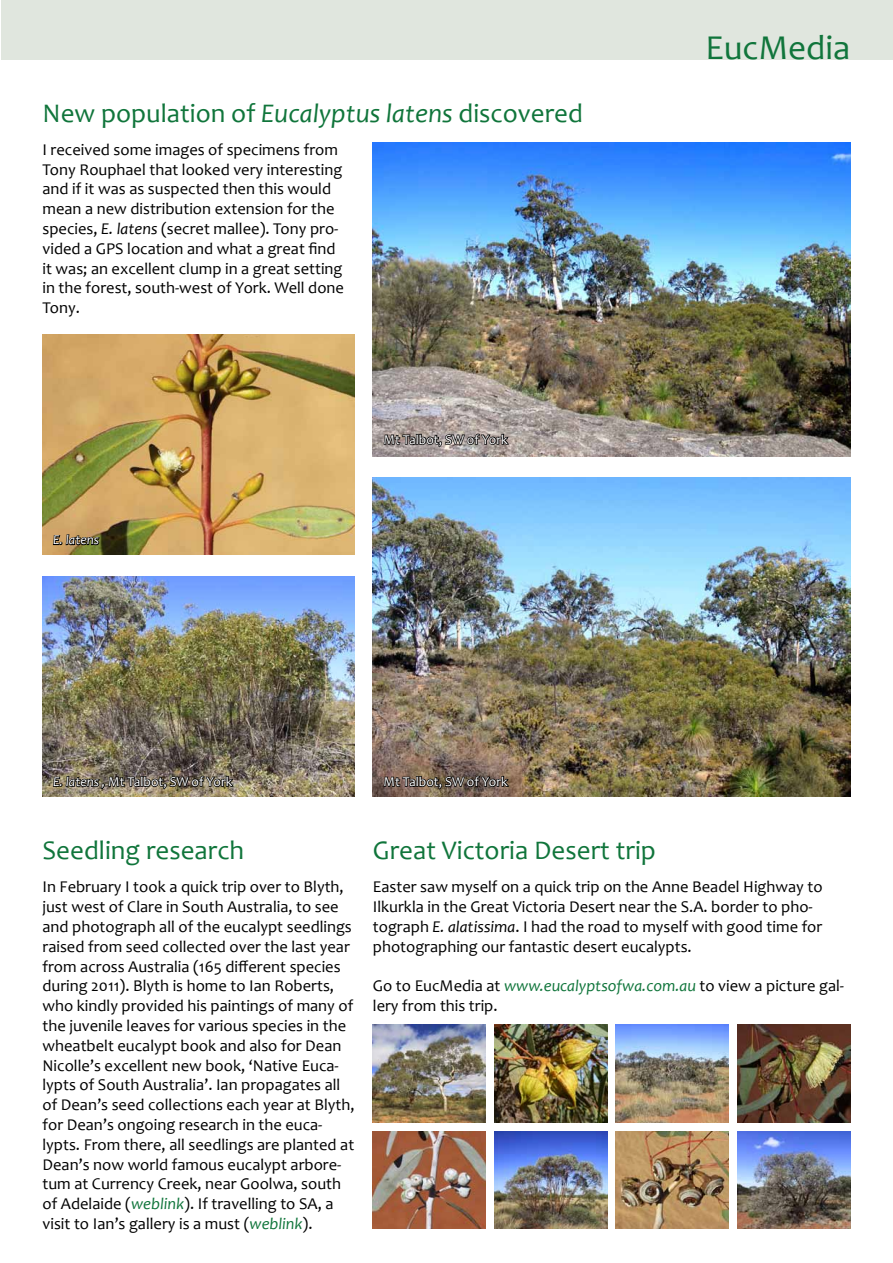
<style>
.page{position:relative;width:893px;height:1263px;background:#fff}
.page>*{position:absolute;margin:0;border:0;box-sizing:border-box;transform-origin:0 0}
.t1{font:35.1px "Candara";color:#10753b}
.t2{font:27px "Candara";color:#10753b}
.t3{font:16.5px/19.8px "Candara";color:#000}
.t4{font:13.5px "Candara";color:#fff}
.t5{font:italic 13.5px "Candara";color:#fff}
.s1{font-style:italic}
.s2{font-style:italic;color:#10753b}
</style>
<div class="page">
<img style="left:616px;top:1131px;width:113px;height:98px">
<img style="left:616px;top:1025px;width:113px;height:98px">
<img style="left:737px;top:1131px;width:113px;height:98px">
<img style="left:737px;top:1025px;width:113px;height:98px">
<div style="left:1px;top:0;width:892px;height:59px;background:#e0e6de"></div>
<img style="left:373px;top:477px;width:477px;height:320px">
<img style="left:373px;top:143px;width:477px;height:313px">
<img style="left:43px;top:576px;width:312px;height:221px">
<img style="left:43px;top:334px;width:312px;height:221px">
<img style="left:494px;top:1131px;width:113px;height:98px">
<img style="left:494px;top:1025px;width:113px;height:98px">
<img style="left:373px;top:1131px;width:113px;height:98px">
<img style="left:373px;top:1025px;width:113px;height:98px">
<svg style="left:383px;top:426px;width:126px;height:22px;background:#7f7673"></svg>
<svg style="left:383px;top:768px;width:126px;height:23px;background:#5d4c42"></svg>
<svg style="left:52px;top:752px;width:182px;height:45px;background:#6f6555"></svg>
<svg style="left:52px;top:510px;width:49px;height:45px;background:#a48750"></svg>
<h2 class="t2" style="left:43px;top:96px;width:542px">New population of <span class="s1">Eucalyptus latens</span> discovered</h2>
<p class="t3" style="left:43px;top:139px;width:303px">I received some images of specimens from Tony Rouphael that looked very interesting and if it was as suspected then this would mean a new distribution extension for the species, <span class="s1">E. latens</span> (secret mallee). Tony pro&shy;vided a GPS location and what a great find it was; an excellent clump in a great setting in the forest, south-west of York. Well done Tony.</p>
<p class="t5" style="left:53px;top:531px;width:48px">E. latens</p>
<p class="t4" style="left:383px;top:431px;width:126px">Mt Talbot, SW of York</p>
<h1 class="t1" style="left:705px;top:26px;width:147px">EucMedia</h1>
<p class="t4" style="left:53px;top:773px;width:181px"><span class="s1">E. latens ,</span> Mt Talbot, SW of York</p>
<p class="t4" style="left:383px;top:773px;width:126px">Mt Talbot, SW of York</p>
<h2 class="t2" style="left:43px;top:833px;width:203px">Seedling research</h2>
<h2 class="t2" style="left:373px;top:833px;width:285px">Great Victoria Desert trip</h2>
<p class="t3" style="left:43px;top:877px;width:313px">In February I took a quick trip over to Blyth, just west of Clare in South Australia, to see and photograph all of the eucalypt seedlings raised from seed collected over the last year from across Australia (165 different species during 2011). Blyth is home to Ian Roberts, who kindly provided his paintings of many of the juvenile leaves for various species in the wheatbelt eucalypt book and also for Dean Nicolle’s excellent new book, ‘Native Euca&shy;lypts of South Australia’. Ian propagates all of Dean’s seed collections each year at Blyth, for Dean’s ongoing research in the euca&shy;lypts. From there, all seedlings are planted at Dean’s now world famous eucalypt arbore&shy;tum at Currency Creek, near Goolwa, south of Adelaide (<span class="s2">weblink</span>). If travelling to SA, a visit to Ian’s gallery is a must (<span class="s2">weblink</span>).</p>
<p class="t3" style="left:373px;top:877px;width:451px">Easter saw myself on a quick trip on the Anne Beadel Highway to Ilkurkla in the Great Victoria Desert near the S.A. border to pho&shy;tograph <span class="s1">E. alatissima</span>. I had the road to myself with good time for photographing our fantastic desert eucalypts.</p>
<p class="t3" style="left:373px;top:976px;width:473px">Go to EucMedia at <span class="s2">www.eucalyptsofwa.com.au</span> to view a picture gal&shy;lery from this trip.</p>
</div>
